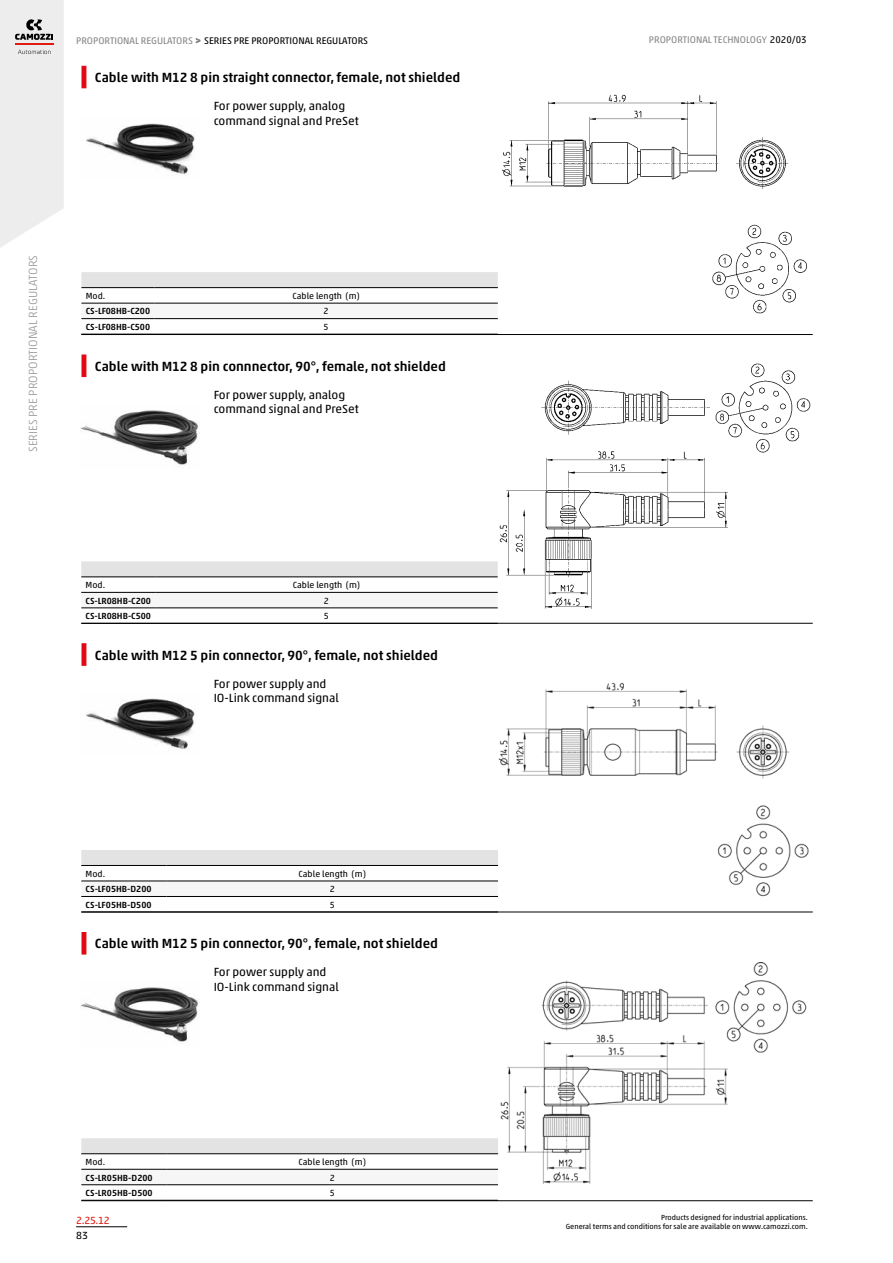
<style>
.page{position:relative;width:893px;height:1263px;background:#fff}
.page>*{position:absolute;margin:0;border:0;box-sizing:border-box;transform-origin:0 0}
.t1{font:500 13.5px "Akko W1 G";color:#000}
.t2{font:12px/14.4px "Akko W1 G";color:#000}
.t3{font:300 12px "Akko W1 G";color:#9d9d9c}
.t4{font:10.5px "Akko W1 G";color:#df1b12}
.t5{font:10.5px "Akko W1 G";color:#000}
.t6{font:9.75px "Akko W1 G";color:#000}
.t7{font:9.75px "Akko W1 G";color:#878787}
.t8{font:500 9px "Akko W1 G";color:#000}
.t9{font:9px "Akko W1 G";color:#000}
.t10{font:7.5px/9px "Akko W1 G";color:#000;text-align:right}
.s1{color:#878787}
.s2{font-size:9px;color:#878787}
.s3{color:#000}
</style>
<div class="page">
<svg style="left:0;top:0;width:64px;height:248px;background:#eae9e9"></svg>
<hr style="left:76px;top:1226px;width:51px;height:1px;background:#000">
<img style="left:500px;top:963px;width:307px;height:221px">
<img style="left:497px;top:682px;width:312px;height:215px">
<svg style="left:81px;top:561px;width:417px;height:16px;background:#dadada"></svg>
<svg style="left:81px;top:607px;width:417px;height:1px"></svg>
<hr style="left:81px;top:608px;width:74px;height:1px;background:#000">
<hr style="left:155px;top:608px;width:343px;height:1px;background:#000">
<hr style="left:81px;top:577px;width:74px;height:1px;background:#000">
<hr style="left:81px;top:592px;width:74px;height:1px;background:#000">
<hr style="left:155px;top:577px;width:343px;height:1px;background:#000">
<hr style="left:155px;top:592px;width:343px;height:1px;background:#000">
<div style="left:81px;top:850px;width:417px;height:15px;background:#e3e3e3"></div>
<div style="left:81px;top:882px;width:417px;height:14px;background:#f6f6f6"></div>
<hr style="left:81px;top:896px;width:85px;height:1px;background:#000">
<hr style="left:166px;top:896px;width:332px;height:1px;background:#000">
<hr style="left:81px;top:865px;width:85px;height:1px;background:#000">
<hr style="left:81px;top:881px;width:85px;height:1px;background:#000">
<hr style="left:166px;top:865px;width:332px;height:1px;background:#000">
<hr style="left:166px;top:881px;width:332px;height:1px;background:#000">
<div style="left:81px;top:1138px;width:417px;height:15px;background:#e3e3e3"></div>
<hr style="left:81px;top:1184px;width:85px;height:1px;background:#000">
<hr style="left:166px;top:1184px;width:332px;height:1px;background:#000">
<hr style="left:81px;top:1153px;width:85px;height:1px;background:#000">
<hr style="left:81px;top:1169px;width:85px;height:1px;background:#000">
<hr style="left:166px;top:1153px;width:332px;height:1px;background:#000">
<hr style="left:166px;top:1169px;width:332px;height:1px;background:#000">
<img style="left:499px;top:363px;width:312px;height:245px">
<div style="left:81px;top:272px;width:417px;height:15px;background:#e3e3e3"></div>
<hr style="left:81px;top:318px;width:73px;height:1px;background:#000">
<hr style="left:154px;top:318px;width:344px;height:1px;background:#000">
<hr style="left:81px;top:287px;width:73px;height:1px;background:#000">
<hr style="left:81px;top:303px;width:73px;height:1px;background:#000">
<hr style="left:154px;top:287px;width:344px;height:1px;background:#000">
<hr style="left:154px;top:303px;width:344px;height:1px;background:#000">
<img style="left:502px;top:94px;width:305px;height:220px">
<hr style="left:82px;top:66px;width:4px;height:22px;background:#e30613">
<hr style="left:81px;top:334px;width:732px;height:1px;background:#000">
<hr style="left:82px;top:355px;width:4px;height:22px;background:#e30613">
<hr style="left:81px;top:623px;width:732px;height:1px;background:#000">
<hr style="left:82px;top:643px;width:4px;height:23px;background:#e30613">
<hr style="left:81px;top:912px;width:732px;height:1px;background:#000">
<hr style="left:82px;top:932px;width:4px;height:22px;background:#e30613">
<hr style="left:81px;top:1200px;width:732px;height:1px;background:#000">
<img style="left:86px;top:123px;width:109px;height:52px">
<img style="left:86px;top:698px;width:109px;height:52px">
<img style="left:80px;top:410px;width:119px;height:55px">
<img style="left:80px;top:987px;width:119px;height:55px">
<p class="t6" style="left:76px;top:33px;width:294px"><span class="s1">PROPORTIONAL REGULATORS</span> <span class="s2">&gt;</span> SERIES PRE PROPORTIONAL REGULATORS</p>
<p class="t7" style="left:649px;top:33px;width:159px">PROPORTIONAL TECHNOLOGY <span class="s3">2020/03</span></p>
<p class="t1" style="left:95px;top:68px;width:367px">Cable with M12 8 pin straight connector, female, not shielded</p>
<p class="t2" style="left:214px;top:98px;width:147px">For power supply, analog command signal and PreSet</p>
<p class="t3" style="left:24px;top:452px;width:198px;rotate:-90deg">SERIES PRE PROPORTIONAL REGULATORS</p>
<p class="t9" style="left:86px;top:289px;width:21px">Mod.</p>
<p class="t9" style="left:292px;top:289px;width:69px">Cable length (m)</p>
<p class="t8" style="left:86px;top:305px;width:66px">CS-LF08HB-C200</p>
<p class="t9" style="left:324px;top:305px;width:7px">2</p>
<p class="t8" style="left:86px;top:320px;width:66px">CS-LF08HB-C500</p>
<p class="t9" style="left:324px;top:320px;width:7px">5</p>
<p class="t1" style="left:95px;top:356px;width:352px">Cable with M12 8 pin connnector, 90°, female, not shielded</p>
<p class="t2" style="left:214px;top:387px;width:147px">For power supply, analog command signal and PreSet</p>
<p class="t9" style="left:86px;top:578px;width:21px">Mod.</p>
<p class="t9" style="left:293px;top:578px;width:69px">Cable length (m)</p>
<p class="t8" style="left:86px;top:594px;width:67px">CS-LR08HB-C200</p>
<p class="t9" style="left:324px;top:594px;width:7px">2</p>
<p class="t8" style="left:86px;top:609px;width:67px">CS-LR08HB-C500</p>
<p class="t9" style="left:324px;top:609px;width:7px">5</p>
<p class="t1" style="left:95px;top:645px;width:345px">Cable with M12 5 pin connector, 90°, female, not shielded</p>
<p class="t2" style="left:214px;top:675px;width:127px">For power supply and<br>IO-Link command signal</p>
<p class="t9" style="left:86px;top:867px;width:21px">Mod.</p>
<p class="t9" style="left:298px;top:867px;width:69px">Cable length (m)</p>
<p class="t8" style="left:86px;top:882px;width:68px">CS-LF05HB-D200</p>
<p class="t9" style="left:330px;top:883px;width:7px">2</p>
<p class="t8" style="left:86px;top:898px;width:68px">CS-LF05HB-D500</p>
<p class="t9" style="left:330px;top:898px;width:7px">5</p>
<p class="t1" style="left:95px;top:934px;width:345px">Cable with M12 5 pin connector, 90°, female, not shielded</p>
<p class="t2" style="left:214px;top:964px;width:127px">For power supply and<br>IO-Link command signal</p>
<p class="t9" style="left:86px;top:1155px;width:21px">Mod.</p>
<p class="t9" style="left:298px;top:1155px;width:69px">Cable length (m)</p>
<p class="t8" style="left:86px;top:1171px;width:69px">CS-LR05HB-D200</p>
<p class="t9" style="left:330px;top:1171px;width:7px">2</p>
<p class="t8" style="left:86px;top:1186px;width:69px">CS-LR05HB-D500</p>
<p class="t9" style="left:330px;top:1186px;width:7px">5</p>
<p class="t4" style="left:76px;top:1212px;width:35px">2.25.12</p>
<p class="t5" style="left:76px;top:1228px;width:13px">83</p>
<p class="t10" style="left:566px;top:1212px;width:243px">Products designed for industrial applications.<br>General terms and conditions for sale are available on www.camozzi.com.</p>
</div>
